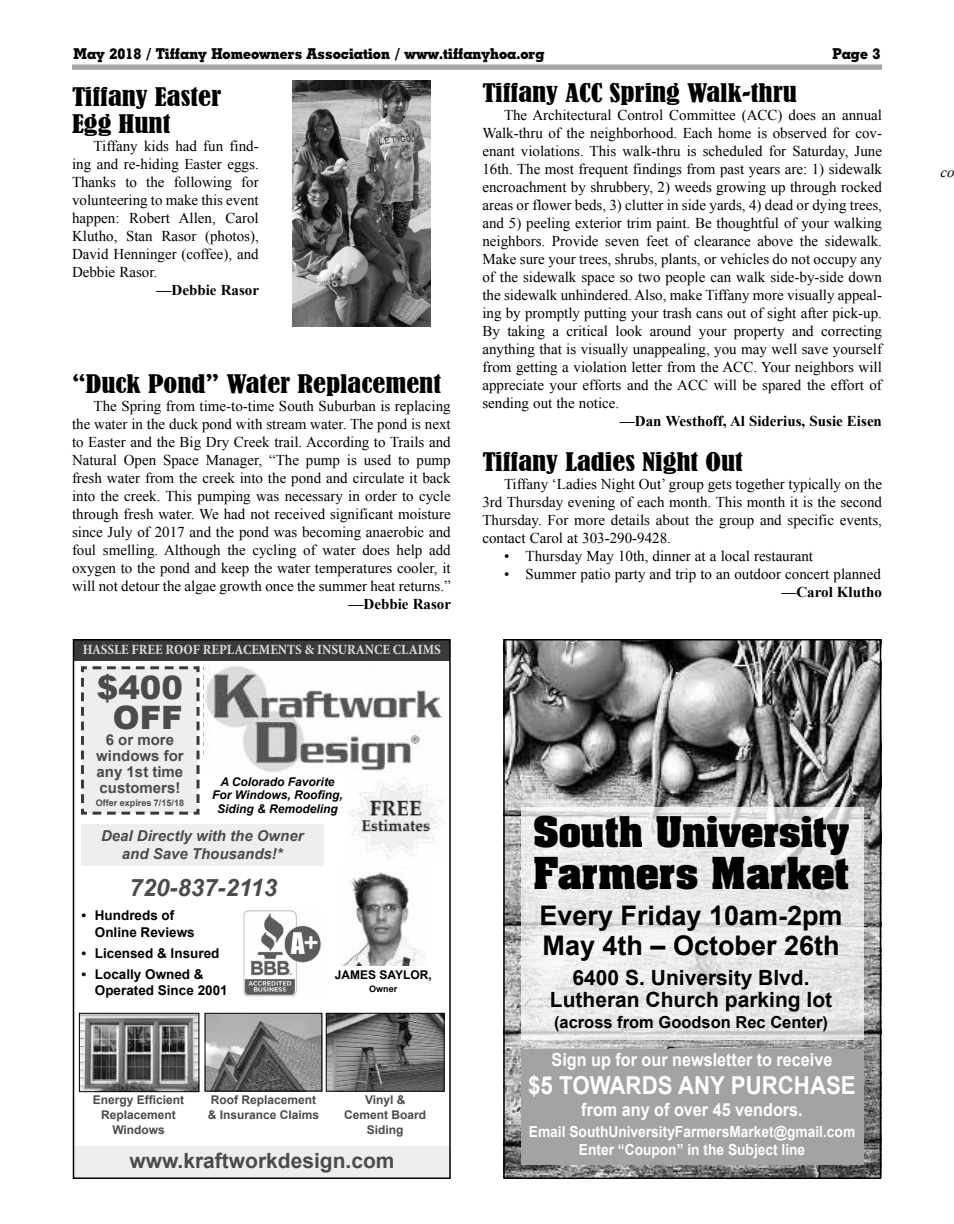
<style>
.page{position:relative;width:954px;height:1224px;background:#fff}
.page>*{position:absolute;margin:0;border:0;box-sizing:border-box;transform-origin:0 0}
.t1{font:700 37.5px "Aachen";color:#000}
.t2{font:700 36px "Aachen";color:#000}
.t3{font:900 32.25px/30px "Arial";color:#4b4b4b;text-align:center}
.t4{font:700 27px/30px "Arial";color:#000}
.t5{font:700 24.75px "Arial";color:#fff;scale:.9 1}
.t6{font:condensed 24px/27px "Bernard";color:#000;scale:1.2 1}
.t7{font:italic 700 24px "Arial";color:#4b4b4b}
.t8{font:700 21px/22.5px "Arial";color:#000;text-align:center}
.t9{font:700 21px "Arial";color:#4b4b4b}
.t10{font:700 18px "Arial";color:#fff;scale:.9 1}
.t11{font:700 16.5px "Arial";color:#000}
.t12{font:700 15.3px/18.3px "Arial";color:#fff;text-align:center;scale:.9 1}
.t13{font:15px/18px "Times New Roman";color:#000;text-align:justify}
.t14{font:700 15px "Times New Roman";color:#000}
.t15{font:700 15px "Geometric Slab 703 BT Xtra";color:#000;scale:.96 1}
.t16{font:italic 700 15px/18px "Arial";color:#4b4b4b;text-align:center}
.t17{font:700 15px/15.8px "Arial";color:#4b4b4b;text-align:center}
.t18{font:italic 15px "Times New Roman";color:#000}
.t19{font:700 condensed 14.25px "Minion Pro";color:#dbdbdb}
.t20{font:700 13.5px/16.5px "Arial";color:#000}
.t21{font:700 12px/15px "Arial";color:#4b4b4b;text-align:center}
.t22{font:italic 700 12px/13.5px "Arial";color:#000;text-align:center}
.t23{font:700 12px "Arial";color:#000}
.t24{font:700 9px "Arial";color:#4b4b4b}
.t25{font:700 9px "Arial";color:#000}
</style>
<div class="page">
<div style="left:72px;top:64px;width:810px;height:5px;background:#ccc"></div>
<div style="left:73px;top:1146px;width:378px;height:33px;background:#eee"></div>
<div style="left:73px;top:639px;width:377px;height:21px;background:#3a3a3a"></div>
<div style="left:73px;top:639px;width:378px;height:540px;border:2px solid #000"></div>
<img style="left:207px;top:1015px;width:113px;height:74px">
<div style="left:205px;top:1013px;width:117px;height:78px;border:1px solid #000"></div>
<img style="left:81px;top:1015px;width:116px;height:75px">
<div style="left:79px;top:1013px;width:120px;height:79px;border:1px solid #000"></div>
<img style="left:328px;top:1015px;width:114px;height:74px">
<div style="left:326px;top:1013px;width:118px;height:78px;border:1px solid #000"></div>
<img style="left:204px;top:666px;width:239px;height:106px">
<img style="left:342px;top:872px;width:79px;height:94px">
<svg style="left:81px;top:666px;width:119px;height:149px;background:#e4e4e4"></svg>
<img style="left:348px;top:781px;width:95px;height:78px">
<div style="left:81px;top:824px;width:243px;height:42px;background:#eee"></div>
<img style="left:243px;top:910px;width:78px;height:87px">
<div style="left:72px;top:65px;width:810px;height:5px;background:#a8a8a8"></div>
<img style="left:506px;top:642px;width:372px;height:534px">
<div style="left:503px;top:639px;width:378px;height:540px;border:2px solid #000"></div>
<svg style="left:521px;top:807px;width:342px;height:233px;fill:#eaeaea"></svg>
<div style="left:521px;top:1049px;width:342px;height:115px;background:#a3a3a3"></div>
<img style="left:292px;top:81px;width:139px;height:246px">
<p class="t15" style="left:74px;top:44px;width:492px">May 2018 / Tiffany Homeowners Association / www.tiffanyhoa.org</p>
<p class="t15" style="left:832px;top:44px;width:52px">Page 3</p>
<h3 class="t6" style="left:72px;top:84px;width:126px">Tiffany Easter<br>Egg Hunt</h3>
<p class="t13" style="left:72px;top:137px;width:188px;text-indent:22px">Tiffany kids had fun find&shy;ing and re-hiding Easter eggs.<br>Thanks to the following for volunteering to make this event happen: Robert Allen, Carol Klutho, Stan Rasor (photos), David Henninger (coffee), and Debbie Rasor.</p>
<p class="t14" style="left:157px;top:280px;width:104px">—Debbie Rasor</p>
<h3 class="t6" style="left:72px;top:370px;width:309px">“Duck Pond” Water Replacement</h3>
<p class="t13" style="left:72px;top:396px;width:380px;text-indent:22px">The Spring from time-to-time South Suburban is replacing the water in the duck pond with stream water. The pond is next to Easter and the Big Dry Creek trail. According to Trails and Natural Open Space Manager, “The pump is used to pump fresh water from the creek into the pond and circulate it back into the creek. This pumping was necessary in order to cycle through fresh water. We had not received significant moisture since July of 2017 and the pond was becoming anaerobic and foul smelling. Although the cycling of water does help add oxygen to the pond and keep the water temperatures cooler, it will not detour the algae growth once the summer heat returns.”</p>
<p class="t14" style="left:349px;top:593px;width:104px">—Debbie Rasor</p>
<p class="t19" style="left:83px;top:640px;width:360px">HASSLE FREE ROOF REPLACEMENTS &amp; INSURANCE CLAIMS</p>
<h3 class="t3" style="left:97px;top:671px;width:88px">$400<br>OFF</h3>
<p class="t17" style="left:96px;top:733px;width:89px">6 or more windows for any 1st time customers!</p>
<p class="t24" style="left:96px;top:797px;width:90px">Offer expires 7/15/18</p>
<p class="t22" style="left:212px;top:775px;width:132px">A Colorado Favorite<br>For Windows, Roofing,<br>Siding &amp; Remodeling</p>
<p class="t16" style="left:101px;top:827px;width:204px">Deal Directly with the Owner and Save Thousands!*</p>
<h3 class="t7" style="left:130px;top:871px;width:149px">720-837-2113</h3>
<p class="t20" style="left:95px;top:908px;width:101px;text-indent:-14px">• Hundreds of<br>Online Reviews</p>
<p class="t20" style="left:81px;top:945px;width:140px">• Licensed &amp; Insured</p>
<p class="t20" style="left:95px;top:966px;width:134px;text-indent:-14px">• Locally Owned &amp;<br>Operated Since 2001</p>
<p class="t23" style="left:335px;top:966px;width:98px">JAMES SAYLOR,</p>
<p class="t25" style="left:369px;top:983px;width:30px">Owner</p>
<p class="t21" style="left:93px;top:1093px;width:93px">Energy Efficient<br>Replacement<br>Windows</p>
<p class="t21" style="left:208px;top:1093px;width:113px;text-align:left">Roof Replacement &amp; Insurance Claims</p>
<p class="t21" style="left:344px;top:1093px;width:84px">Vinyl &amp;<br>Cement Board<br>Siding</p>
<h3 class="t9" style="left:129px;top:1147px;width:267px">www.kraftworkdesign.com</h3>
<h3 class="t6" style="left:482px;top:80px;width:264px">Tiffany ACC Spring Walk-thru</h3>
<p class="t13" style="left:482px;top:106px;width:401px;text-indent:22px">The Architectural Control Committee (ACC) does an annual Walk-thru of the neighborhood. Each home is observed for cov&shy;enant violations. This walk-thru is scheduled for Saturday, June 16th. The most frequent findings from past years are: 1) sidewalk encroachment by shrubbery, 2) weeds growing up through rocked areas or flower beds, 3) clutter in side yards, 4) dead or dying trees, and 5) peeling exterior trim paint. Be thoughtful of your walking neighbors. Provide seven feet of clearance above the sidewalk.<br>Make sure your trees, shrubs, plants, or vehicles do not occupy any of the sidewalk space so two people can walk side-by-side down the sidewalk unhindered. Also, make Tiffany more visually appeal&shy;ing by promptly putting your trash cans out of sight after pick-up.<br>By taking a critical look around your property and correcting anything that is visually unappealing, you may well save yourself from getting a violation letter from the ACC. Your neighbors will appreciate your efforts and the ACC will be spared the effort of sending out the notice.</p>
<p class="t14" style="left:620px;top:411px;width:264px">—Dan Westhoff, Al Siderius, Susie Eisen</p>
<h3 class="t6" style="left:482px;top:449px;width:219px">Tiffany Ladies Night Out</h3>
<p class="t13" style="left:482px;top:475px;width:401px;text-indent:22px">Tiffany ‘Ladies Night Out’ group gets together typically on the 3rd Thursday evening of each month. This month it is the second Thursday. For more details about the group and specific events, contact Carol at 303-290-9428.</p>
<p class="t13" style="left:504px;top:547px;width:311px">• Thursday May 10th, dinner at a local restaurant</p>
<p class="t13" style="left:504px;top:565px;width:378px">• Summer patio party and trip to an outdoor concert planned</p>
<p class="t14" style="left:781px;top:582px;width:102px">—Carol Klutho</p>
<h2 class="t2" style="left:533px;top:806px;width:318px">South University</h2>
<h1 class="t1" style="left:533px;top:846px;width:317px">Farmers Market</h1>
<h3 class="t4" style="left:540px;top:901px;width:305px">Every Friday 10am-2pm<br>May 4th – October 26th</h3>
<h3 class="t8" style="left:550px;top:967px;width:284px">6400 S. University Blvd.<br>Lutheran Church parking lot</h3>
<p class="t11" style="left:554px;top:1011px;width:276px">(across from Goodson Rec Center)</p>
<p class="t10" style="left:552px;top:1048px;width:314px">Sign up for our newsletter to receive</p>
<h3 class="t5" style="left:528px;top:1069px;width:365px">$5 TOWARDS ANY PURCHASE</h3>
<p class="t10" style="left:581px;top:1097px;width:248px">from any of over 45 vendors.</p>
<p class="t12" style="left:529px;top:1123px;width:364px">Email SouthUniversityFarmersMarket@gmail.com<br>Enter “Coupon” in the Subject line</p>
<p class="t18" style="left:941px;top:162px;width:16px">co</p>
</div>
